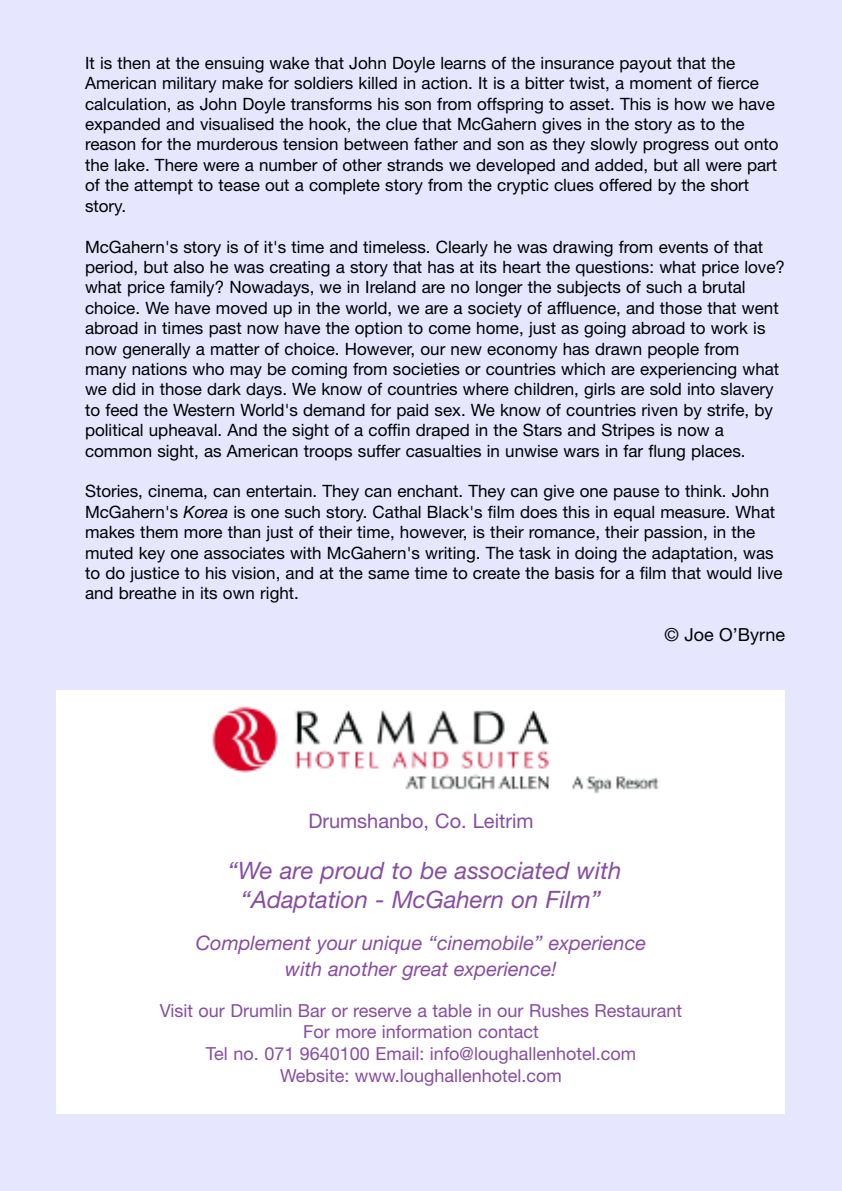
<style>
.page{position:relative;width:842px;height:1191px;background:#e6e6ff}
.page>*{position:absolute;margin:0;border:0;box-sizing:border-box;transform-origin:0 0}
.t1{font:italic 24px/28.8px "Helvetica Neue";color:#874ca2;text-align:center}
.t2{font:italic 20px/26px "Helvetica Neue";color:#874ca2;text-align:center}
.t3{font:20px "Helvetica Neue";color:#874ca2}
.t4{font:18px/21.6px "Helvetica Neue";color:#874ca2;text-align:center}
.t5{font:18px "Helvetica Neue";color:#000}
.t6{font:17px/20.4px "Helvetica Neue";color:#000}
.s1{font-style:italic}
</style>
<div class="page">
<div style="left:57px;top:690px;width:728px;height:423px;background:#fff"></div>
<img style="left:212px;top:706px;width:447px;height:88px">
<p class="t6" style="left:85px;top:54px;width:695px">It is then at the ensuing wake that John Doyle learns of the insurance payout that the American military make for soldiers killed in action. It is a bitter twist, a moment of fierce calculation, as John Doyle transforms his son from offspring to asset. This is how we have expanded and visualised the hook, the clue that McGahern gives in the story as to the reason for the murderous tension between father and son as they slowly progress out onto the lake. There were a number of other strands we developed and added, but all were part of the attempt to tease out a complete story from the cryptic clues offered by the short story.</p>
<p class="t6" style="left:85px;top:238px;width:701px">McGahern's story is of it's time and timeless. Clearly he was drawing from events of that period, but also he was creating a story that has at its heart the questions: what price love? what price family? Nowadays, we in Ireland are no longer the subjects of such a brutal choice. We have moved up in the world, we are a society of affluence, and those that went abroad in times past now have the option to come home, just as going abroad to work is now generally a matter of choice. However, our new economy has drawn people from many nations who may be coming from societies or countries which are experiencing what we did in those dark days. We know of countries where children, girls are sold into slavery to feed the Western World's demand for paid sex. We know of countries riven by strife, by political upheaval. And the sight of a coffin draped in the Stars and Stripes is now a common sight, as American troops suffer casualties in unwise wars in far flung places.</p>
<p class="t6" style="left:85px;top:483px;width:699px">Stories, cinema, can entertain. They can enchant. They can give one pause to think. John McGahern's <span class="s1">Korea</span> is one such story. Cathal Black's film does this in equal measure. What makes them more than just of their time, however, is their romance, their passion, in the muted key one associates with McGahern's writing. The task in doing the adaptation, was to do justice to his vision, and at the same time to create the basis for a film that would live and breathe in its own right.</p>
<p class="t5" style="left:664px;top:628px;width:122px">© Joe O’Byrne</p>
<p class="t3" style="left:308px;top:814px;width:227px">Drumshanbo, Co. Leitrim</p>
<h1 class="t1" style="left:228px;top:858px;width:395px">“We are proud to be associated with “Adaptation - McGahern on Film”</h1>
<p class="t2" style="left:196px;top:931px;width:452px">Complement your unique “cinemobile” experience with another great experience!</p>
<p class="t4" style="left:160px;top:1001px;width:524px">Visit our Drumlin Bar or reserve a table in our Rushes Restaurant For more information contact<br>Tel no. 071 9640100 Email: info@loughallenhotel.com<br>Website: www.loughallenhotel.com</p>
</div>
